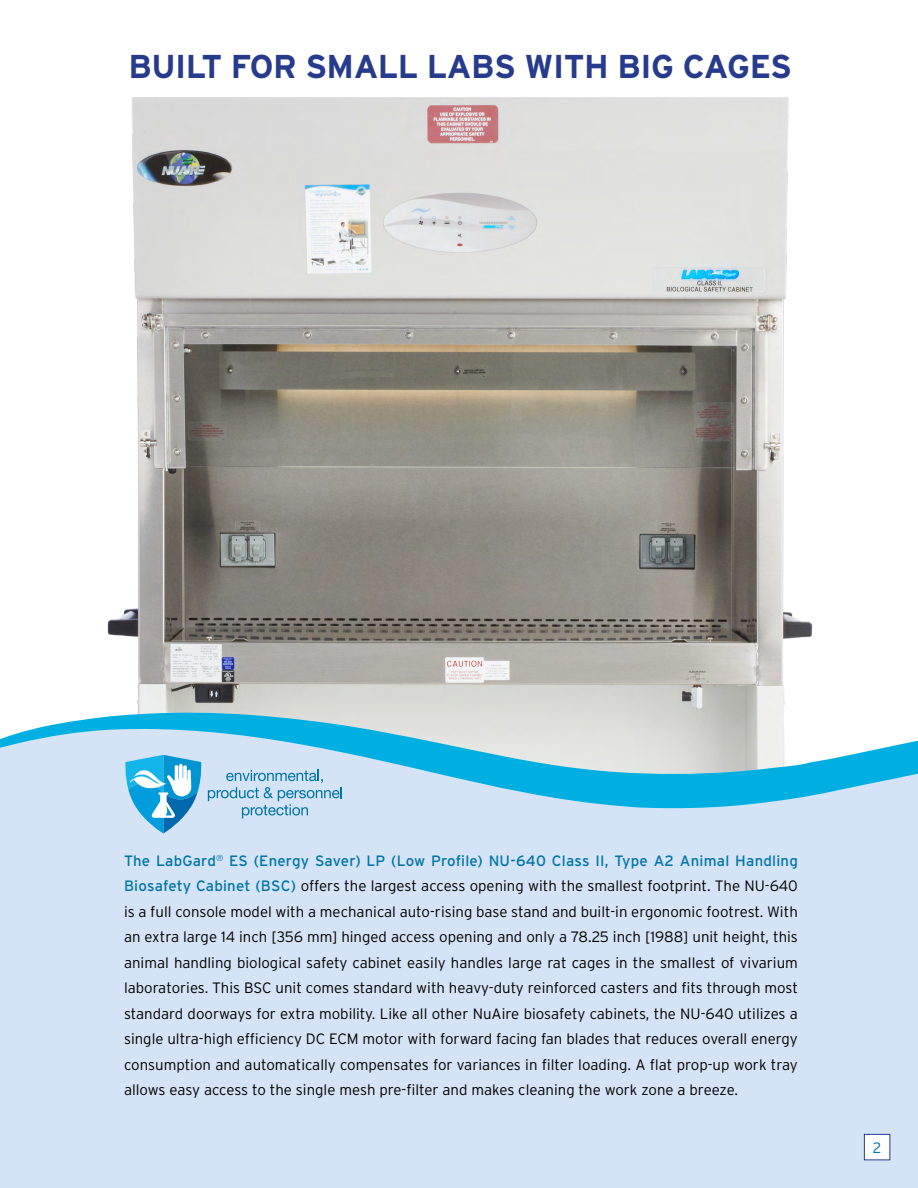
<style>
.page{position:relative;width:918px;height:1188px;background:#fff}
.page>*{position:absolute;margin:0;border:0;box-sizing:border-box;transform-origin:0 0}
.H3_Body{font:700 33px "Interstate";letter-spacing:-.015em;color:#263b8b}
.t1{font:300 15px/25.5px "Interstate";color:#000;text-align:justify}
.t2{font:300 15px "Interstate";color:#0075a8}
.s1{font-weight:400;color:#0075a8}
</style>
<div class="page">
<img style="left:107px;top:97px;width:706px;height:593px">
<div style="left:0;top:808px;width:918px;height:380px;background:#d4e3f5"></div>
<svg style="left:208px;top:808px;width:134px;height:10px"></svg>
<svg style="left:125px;top:808px;width:77px;height:26px;background:#98c8e7"></svg>
<svg style="left:0;top:690px;width:918px;height:118px;background:#a4d5e5"></svg>
<div style="left:864px;top:1134px;width:26px;height:26px;background:#fff"></div>
<div style="left:864px;top:1134px;width:26px;height:26px;border:1px solid #263b8b"></div>
<p class="H3_Body" style="left:128px;top:46px;width:665px">BUILT FOR SMALL LABS WITH BIG CAGES</p>
<p class="t1" style="left:124px;top:848px;width:675px"><span class="s1">The LabGard</span><sup>®</sup> <span class="s1">ES (Energy Saver) LP (Low Profile) NU-640 Class II, Type A2 Animal Handling Biosafety Cabinet (BSC)</span> offers the largest access opening with the smallest footprint. The NU-640 is a full console model with a mechanical auto-rising base stand and built-in ergonomic footrest. With an extra large 14 inch [356 mm] hinged access opening and only a 78.25 inch [1988] unit height, this animal handling biological safety cabinet easily handles large rat cages in the smallest of vivarium laboratories. This BSC unit comes standard with heavy-duty reinforced casters and fits through most standard doorways for extra mobility. Like all other NuAire biosafety cabinets, the NU-640 utilizes a single ultra-high efficiency DC ECM motor with forward facing fan blades that reduces overall energy consumption and automatically compensates for variances in filter loading. A flat prop-up work tray allows easy access to the single mesh pre-filter and makes cleaning the work zone a breeze.</p>
<p class="t2" style="left:873px;top:1138px;width:10px">2</p>
</div>
